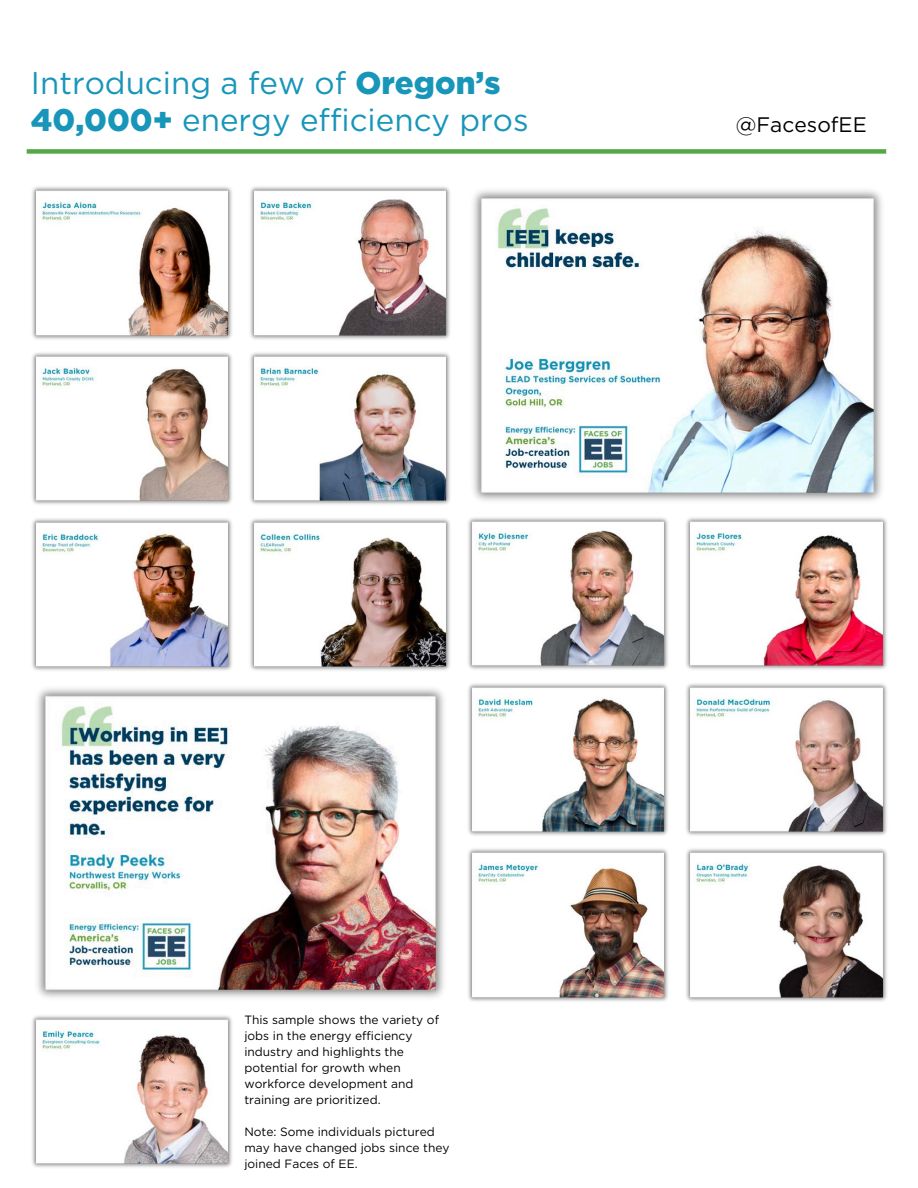
<style>
.page{position:relative;width:918px;height:1188px;background:#fff}
.page>*{position:absolute;margin:0;border:0;box-sizing:border-box;transform-origin:0 0}
.t1{font:31.35px/37.2px "Gotham";color:#1896ba}
.t2{font:21px "Gotham";color:#000}
.t3{font:12px/16px "Gotham";color:#000}
.s1{font-weight:900}
</style>
<div class="page">
<div style="left:27px;top:149px;width:859px;height:5px;background:#55a846"></div>
<img style="left:32px;top:186px;width:200px;height:154px">
<img style="left:32px;top:352px;width:200px;height:153px">
<img style="left:468px;top:517px;width:200px;height:153px">
<img style="left:32px;top:518px;width:200px;height:153px">
<img style="left:32px;top:1015px;width:200px;height:153px">
<img style="left:250px;top:186px;width:200px;height:154px">
<img style="left:250px;top:352px;width:200px;height:153px">
<img style="left:686px;top:517px;width:201px;height:153px">
<img style="left:250px;top:518px;width:200px;height:153px">
<img style="left:468px;top:683px;width:200px;height:153px">
<img style="left:468px;top:848px;width:200px;height:154px">
<img style="left:686px;top:683px;width:201px;height:153px">
<img style="left:686px;top:848px;width:201px;height:154px">
<img style="left:37px;top:688px;width:407px;height:310px">
<img style="left:473px;top:190px;width:409px;height:311px">
<p class="t1" style="left:31px;top:64px;width:499px">Introducing a few of <span class="s1">Oregon’s<br>40,000+</span> energy efficiency pros</p>
<p class="t2" style="left:736px;top:112px;width:132px">@FacesofEE</p>
<p class="t3" style="left:244px;top:1011px;width:196px">This sample shows the variety of jobs in the energy efficiency industry and highlights the potential for growth when workforce development and</p>
<p class="t3" style="left:244px;top:1091px;width:138px">training are prioritized.</p>
<p class="t3" style="left:244px;top:1123px;width:207px">Note: Some individuals pictured may have changed jobs since they joined Faces of EE.</p>
</div>
